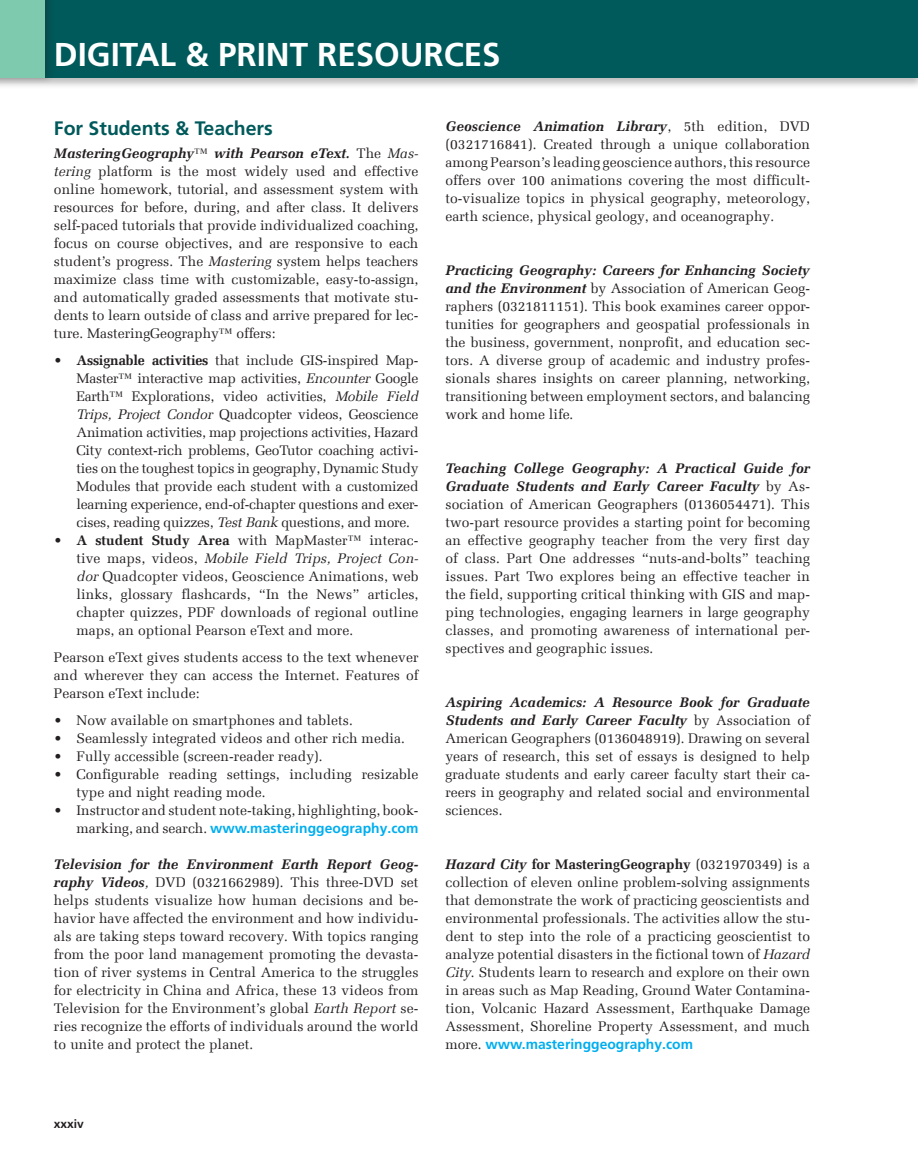
<style>
.page{position:relative;width:918px;height:1175px;background:#fff}
.page>*{position:absolute;margin:0;border:0;box-sizing:border-box;transform-origin:0 0}
.t1{font:700 33px "Frutiger LT Com";color:#fff}
.t2{font:700 19.5px "Frutiger LT Com";color:#00595a}
.t3{font:13.8px/18px "Melior Com";letter-spacing:.005em;color:#231f20;text-align:justify}
.t4{font:700 12px "Frutiger LT Com";color:#fff}
.t5{font:700 12px "Frutiger LT Com";color:#231f20}
.s1{font-weight:700;font-style:italic}
.s2{font-style:italic}
.s3{font-weight:700}
.s4{font-family:"Frutiger LT Com";font-weight:700;color:#00aeef}
</style>
<div class="page">
<div style="left:0;top:0;width:918px;height:89px;background:#231f20;opacity:.3"></div>
<div style="left:0;top:0;width:918px;height:78px;background:#00595a"></div>
<div style="left:0;top:0;width:55px;height:85px;background:#231f20;opacity:.3"></div>
<div style="left:0;top:0;width:45px;height:78px;background:#7dcaae"></div>
<p class="t4" style="left:54px;top:34px;width:107px">xxxiv Geosystems</p>
<p class="t1" style="left:54px;top:35px;width:448px">Digital &amp; Print Resources</p>
<p class="t2" style="left:54px;top:117px;width:220px">For Students &amp; Teachers</p>
<p class="t3" style="left:54px;top:144px;width:366px"><span class="s1">MasteringGeography</span>™ <span class="s1">with Pearson eText.</span> The <span class="s2">Mas&shy;tering</span> platform is the most widely used and effective online homework, tutorial, and assessment system with resources for before, during, and after class. It delivers self-paced tutorials that provide individualized coaching, focus on course objectives, and are responsive to each student’s progress. The <span class="s2">Mastering</span> system helps teachers maximize class time with customizable, easy-to-assign, and automatically graded assessments that motivate stu&shy;dents to learn outside of class and arrive prepared for lec&shy;ture. MasteringGeography™ offers:</p>
<p class="t3" style="left:76px;top:351px;width:344px;text-indent:-23px">• <span class="s3">Assignable activities</span> that include GIS-inspired Map-Master™ interactive map activities, <span class="s2">Encounter</span> Google Earth™ Explorations, video activities, <span class="s2">Mobile Field Trips, Project Condor</span> Quadcopter videos, Geoscience Animation activities, map projections activities, Hazard City context-rich problems, GeoTutor coaching activi&shy;ties on the toughest topics in geography, Dynamic Study Modules that provide each student with a customized learning experience, end-of-chapter questions and exer&shy;cises, reading quizzes, <span class="s2">Test Bank</span> questions, and more.</p>
<p class="t3" style="left:76px;top:531px;width:344px;text-indent:-23px">• <span class="s3">A student Study Area</span> with MapMaster™ interac&shy;tive maps, videos, <span class="s2">Mobile Field Trips, Project Con&shy;dor</span> Quadcopter videos, Geoscience Animations, web links, glossary flashcards, “In the News” articles, chapter quizzes, PDF downloads of regional outline maps, an optional Pearson eText and more.</p>
<p class="t3" style="left:54px;top:648px;width:366px">Pearson eText gives students access to the text whenever and wherever they can access the Internet. Features of Pearson eText include:</p>
<p class="t3" style="left:54px;top:711px;width:300px">• Now available on smartphones and tablets.</p>
<p class="t3" style="left:54px;top:729px;width:353px">• Seamlessly integrated videos and other rich media.</p>
<p class="t3" style="left:54px;top:747px;width:270px">• Fully accessible (screen-reader ready).</p>
<p class="t3" style="left:76px;top:765px;width:343px;text-indent:-23px">• Configurable reading settings, including resizable type and night reading mode.</p>
<p class="t3" style="left:54px;top:801px;width:366px;text-align:right">• Instructor and student note-taking, highlighting, book&shy;marking, and search. <span class="s4">www.masteringgeography.com</span></p>
<p class="t3" style="left:54px;top:855px;width:366px"><span class="s1">Television for the Environment Earth Report Geog&shy;raphy Videos</span><span class="s2">,</span> DVD (0321662989). This three-DVD set helps students visualize how human decisions and be&shy;havior have affected the environment and how individu&shy;als are taking steps toward recovery. With topics ranging from the poor land management promoting the devasta&shy;tion of river systems in Central America to the struggles for electricity in China and Africa, these 13 videos from Television for the Environment’s global <span class="s2">Earth Report</span> se&shy;ries recognize the efforts of individuals around the world to unite and protect the planet.</p>
<p class="t3" style="left:445px;top:117px;width:366px"><span class="s1">Geoscience Animation Library</span>, 5th edition, DVD (0321716841). Created through a unique collaboration among Pearson’s leading geoscience authors, this resource offers over 100 animations covering the most difficult&shy;to-visualize topics in physical geography, meteorology, earth science, physical geology, and oceanography.</p>
<p class="t3" style="left:445px;top:261px;width:366px"><span class="s1">Practicing Geography: Careers for Enhancing Society and the Environment</span> by Association of American Geog&shy;raphers (0321811151). This book examines career oppor&shy;tunities for geographers and geospatial professionals in the business, government, nonprofit, and education sec&shy;tors. A diverse group of academic and industry profes&shy;sionals shares insights on career planning, networking, transitioning between employment sectors, and balancing work and home life.</p>
<p class="t3" style="left:445px;top:459px;width:366px"><span class="s1">Teaching College Geography: A Practical Guide for Graduate Students and Early Career Faculty</span> by As&shy;sociation of American Geographers (0136054471). This two-part resource provides a starting point for becoming an effective geography teacher from the very first day of class. Part One addresses “nuts-and-bolts” teaching issues. Part Two explores being an effective teacher in the field, supporting critical thinking with GIS and map&shy;ping technologies, engaging learners in large geography classes, and promoting awareness of international per&shy;spectives and geographic issues.</p>
<p class="t3" style="left:445px;top:693px;width:366px"><span class="s1">Aspiring Academics: A Resource Book for Graduate Students and Early Career Faculty</span> by Association of American Geographers (0136048919). Drawing on several years of research, this set of essays is designed to help graduate students and early career faculty start their ca&shy;reers in geography and related social and environmental sciences.</p>
<p class="t3" style="left:445px;top:855px;width:366px"><span class="s1">Hazard City</span> <span class="s3">for MasteringGeography</span> (0321970349) is a collection of eleven online problem-solving assignments that demonstrate the work of practicing geoscientists and environmental professionals. The activities allow the stu&shy;dent to step into the role of a practicing geoscientist to analyze potential disasters in the fictional town of <span class="s2">Hazard City</span>. Students learn to research and explore on their own in areas such as Map Reading, Ground Water Contamina&shy;tion, Volcanic Hazard Assessment, Earthquake Damage Assessment, Shoreline Property Assessment, and much more. <span class="s4">www.masteringgeography.com</span></p>
<p class="t5" style="left:54px;top:1116px;width:32px">xxxiv</p>
</div>
